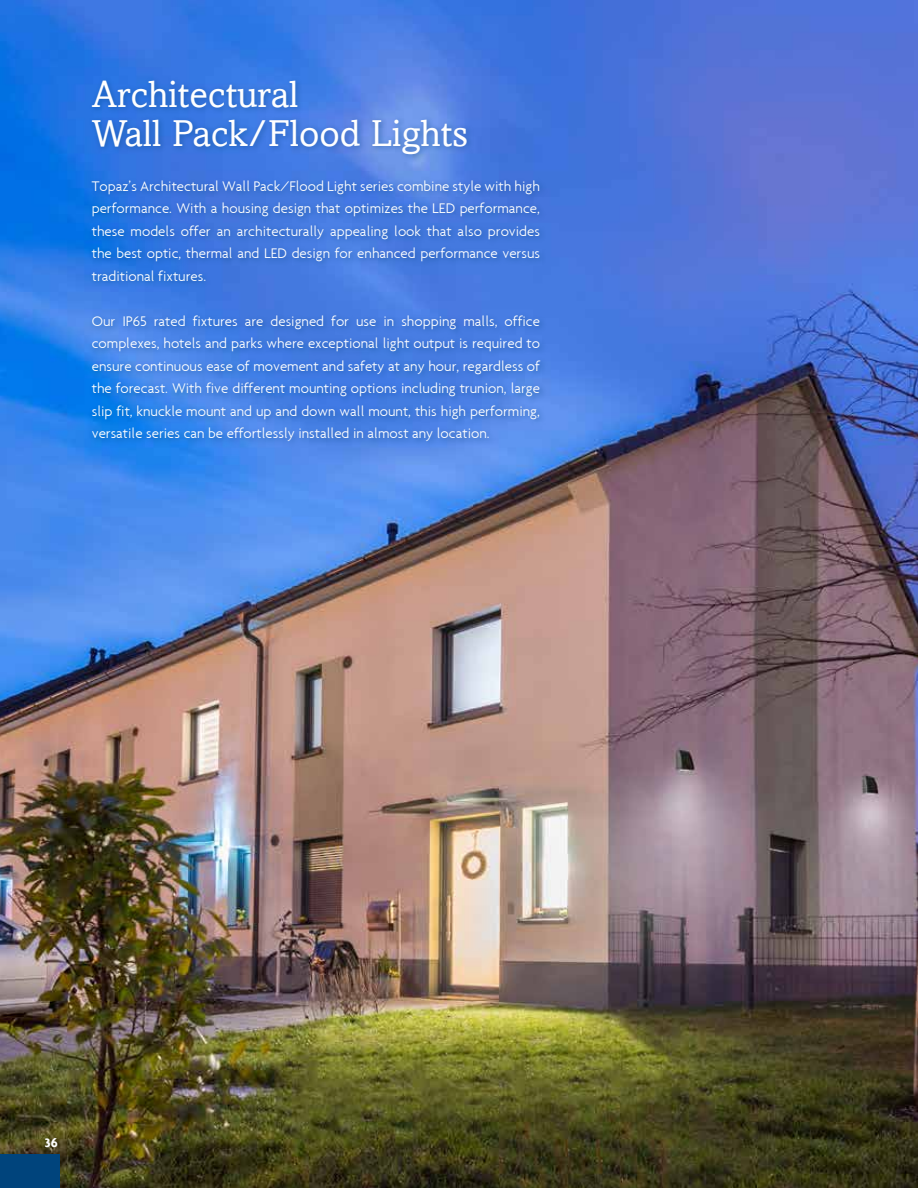
<style>
.page{position:relative;width:918px;height:1188px;background:#fff}
.page>*{position:absolute;margin:0;border:0;box-sizing:border-box;transform-origin:0 0}
.t1{font:37.5px/39px "Amasis";color:#fff}
.t2{font:300 15px/22.5px "Agenda";color:#fff;text-align:justify}
.t3{font:700 13.5px "Agenda";color:#fff}
</style>
<div class="page">
<img style="left:0;top:0;width:918px;height:1188px">
<div style="left:88px;top:76px;width:460px;height:373px;background:#00447c;opacity:.5"></div>
<div style="left:0;top:1154px;width:59px;height:34px;background:#00447c"></div>
<h1 class="t1" style="left:92px;top:74px;width:378px">Architectural<br>Wall Pack/Flood Lights</h1>
<p class="t2" style="left:92px;top:174px;width:450px">Topaz’s Architectural Wall Pack/Flood Light series combine style with high performance. With a housing design that optimizes the LED performance, these models offer an architecturally appealing look that also provides the best optic, thermal and LED design for enhanced performance versus traditional fixtures.</p>
<p class="t2" style="left:92px;top:309px;width:450px">Our IP65 rated fixtures are designed for use in shopping malls, office complexes, hotels and parks where exceptional light output is required to ensure continuous ease of movement and safety at any hour, regardless of the forecast. With five different mounting options including trunion, large slip fit, knuckle mount and up and down wall mount, this high performing, versatile series can be effortlessly installed in almost any location.</p>
<p class="t3" style="left:45px;top:1134px;width:14px">36</p>
</div>
